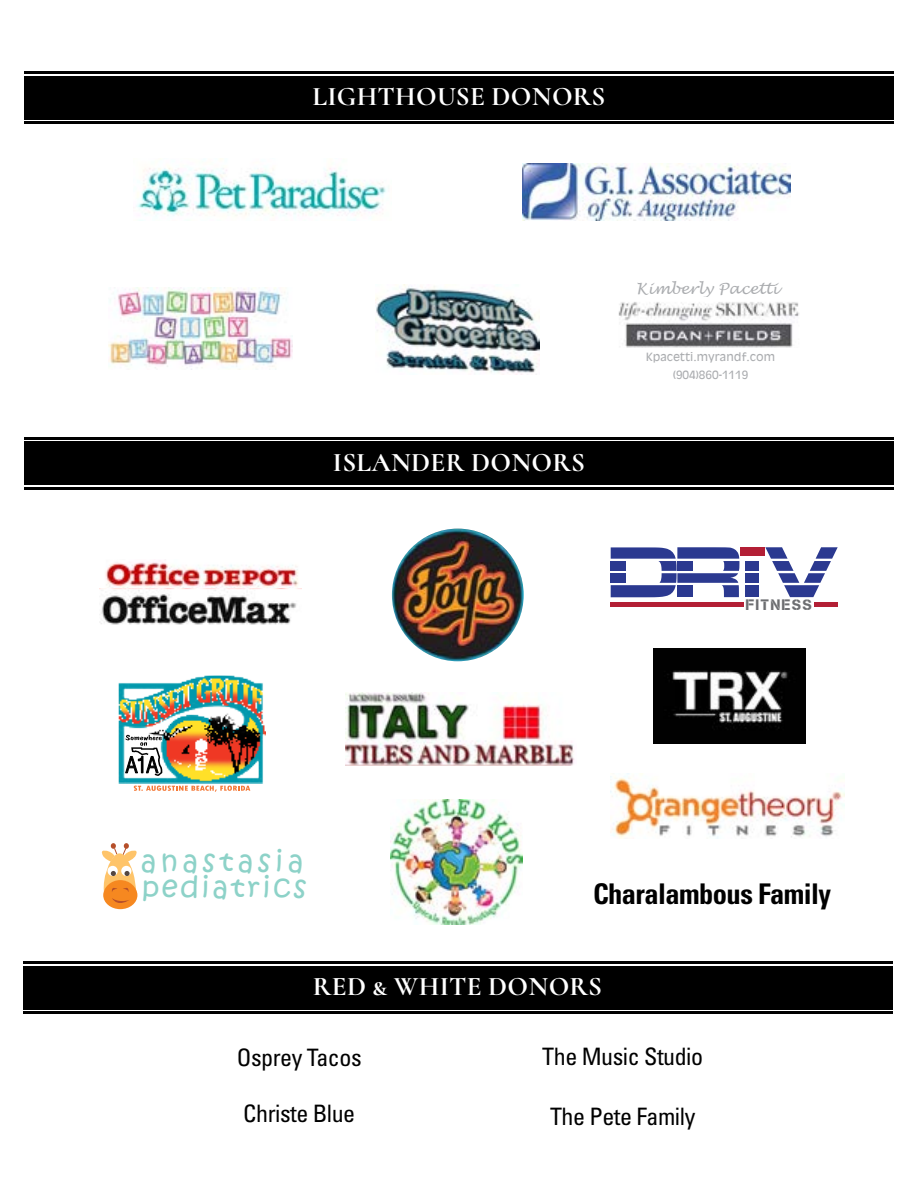
<style>
.page{position:relative;width:918px;height:1188px;background:#fff}
.page>*{position:absolute;margin:0;border:0;box-sizing:border-box;transform-origin:0 0}
.t1{font:28.8px/26px "Kristen ITC";letter-spacing:.09em;color:#8dd2c8}
.t2{font:700 condensed 28.5px "Univers";letter-spacing:-.02em;color:#000}
.t3{font:700 27px "Cormorant SC";letter-spacing:.01em;color:#fff}
.t4{font:condensed 24px "Univers";letter-spacing:-.02em;color:#000}
.t5{font:italic 15.3px "Lucida Handwriting";color:#abadb0}
.t6{font:15.15px "Cleanwork";letter-spacing:.1em;color:#6d6e71}
.t7{font:11.1px/18.5px "Antique Olive";color:#abadb0;text-align:center}
</style>
<div class="page">
<hr style="left:24px;top:121px;width:870px;height:3px;background:#000">
<hr style="left:24px;top:71px;width:870px;height:3px;background:#000">
<div style="left:24px;top:76px;width:870px;height:44px;background:#000"></div>
<hr style="left:24px;top:487px;width:870px;height:3px;background:#000">
<hr style="left:24px;top:437px;width:870px;height:3px;background:#000">
<div style="left:24px;top:441px;width:870px;height:44px;background:#000"></div>
<hr style="left:23px;top:1011px;width:869px;height:3px;background:#000">
<hr style="left:23px;top:962px;width:869px;height:2px;background:#000">
<div style="left:23px;top:966px;width:869px;height:44px;background:#000"></div>
<img style="left:523px;top:163px;width:268px;height:57px">
<img style="left:390px;top:800px;width:133px;height:125px">
<img style="left:136px;top:158px;width:251px;height:59px">
<img style="left:109px;top:287px;width:183px;height:81px">
<img style="left:376px;top:284px;width:163px;height:89px">
<img style="left:618px;top:302px;width:181px;height:45px">
<img style="left:105px;top:560px;width:194px;height:28px">
<img style="left:101px;top:589px;width:196px;height:36px">
<svg style="left:102px;top:843px;width:36px;height:65px"></svg>
<img style="left:611px;top:773px;width:234px;height:66px">
<img style="left:118px;top:675px;width:148px;height:108px">
<svg style="left:125px;top:735px;width:37px;height:41px"></svg>
<svg style="left:134px;top:786px;width:116px;height:6px"></svg>
<img style="left:654px;top:649px;width:152px;height:94px">
<div style="left:611px;top:602px;width:133px;height:5px;background:#b31f35"></div>
<div style="left:814px;top:602px;width:24px;height:5px;background:#b31f35"></div>
<svg style="left:611px;top:547px;width:128px;height:50px"></svg>
<div style="left:746px;top:585px;width:13px;height:12px;background:#2b3990"></div>
<div style="left:746px;top:573px;width:13px;height:10px;background:#2b3990"></div>
<div style="left:746px;top:561px;width:13px;height:10px;background:#2b3990"></div>
<div style="left:740px;top:547px;width:25px;height:9px;background:#b31f35"></div>
<svg style="left:765px;top:547px;width:73px;height:50px"></svg>
<div style="left:611px;top:561px;width:15px;height:10px;background:#2b3990"></div>
<div style="left:611px;top:573px;width:15px;height:10px;background:#2b3990"></div>
<img style="left:392px;top:529px;width:132px;height:132px">
<img style="left:345px;top:692px;width:230px;height:73px">
<p class="t3" style="left:313px;top:80px;width:295px">LIGHTHOUSE DONORS</p>
<p class="t3" style="left:333px;top:446px;width:254px">ISLANDER DONORS</p>
<p class="t5" style="left:636px;top:279px;width:144px">Kimberly Pacetti</p>
<p class="t7" style="left:646px;top:347px;width:131px">KPACETTI.MYRANDF.COM (904)860-1119</p>
<p class="t6" style="left:746px;top:596px;width:68px">FITNESS</p>
<p class="t1" style="left:141px;top:849px;width:167px">anastasia pediatrics</p>
<p class="t2" style="left:593px;top:877px;width:240px">Charalambous Family</p>
<p class="t3" style="left:313px;top:970px;width:291px">RED &amp; WHITE DONORS</p>
<p class="t4" style="left:237px;top:1043px;width:126px">Osprey Tacos</p>
<p class="t4" style="left:542px;top:1041px;width:162px">The Music Studio</p>
<p class="t4" style="left:243px;top:1098px;width:114px">Christe Blue</p>
<p class="t4" style="left:550px;top:1102px;width:147px">The Pete Family</p>
</div>
